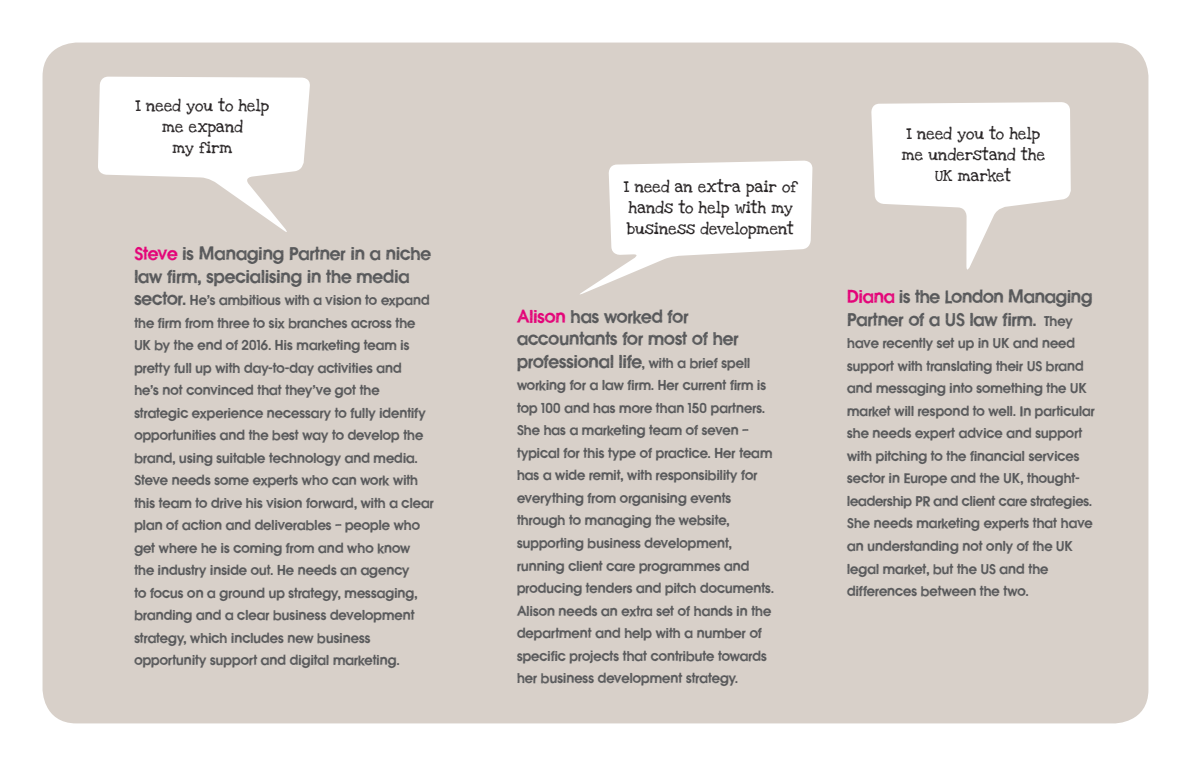
<style>
.page{position:relative;width:1191px;height:766px;background:#fff}
.page>*{position:absolute;margin:0;border:0;box-sizing:border-box;transform-origin:0 0}
.t1{font:19.5px/22.5px "Fat Bat Alt";color:#57585a}
.t2{font:15px/22.5px "Fat Bat Alt";letter-spacing:.005em;color:#57585a}
.t3{font:12px/21px "Love Ya Like A Sister";letter-spacing:.005em;color:#231f20;text-align:center}
.s1{color:#e40278}
.s2{font-size:19.5px}
.s3{font-size:15px}
</style>
<div class="page">
<div style="left:43px;top:43px;width:1105px;height:680px;background:#d8d0c9;border-radius:34px"></div>
<svg style="left:98px;top:77px;width:212px;height:155px"></svg>
<svg style="left:580px;top:160px;width:232px;height:135px"></svg>
<svg style="left:871px;top:102px;width:199px;height:168px"></svg>
<p class="t3" style="left:136px;top:96px;width:135px">I need you to help me expand<br>my firm</p>
<p class="t1" style="left:134px;top:242px;width:298px"><span class="s1">Steve</span> is Managing Partner in a niche law firm, specialising in the media</p>
<p class="t2" style="left:134px;top:289px;width:301px"><span class="s2">sector.</span> He’s ambitious with a vision to expand the firm from three to six branches across the UK by the end of 2016. His marketing team is pretty full up with day-to-day activities and<br>he’s not convinced that they’ve got the strategic experience necessary to fully identify opportunities and the best way to develop the brand, using suitable technology and media.<br>Steve needs some experts who can work with this team to drive his vision forward, with a clear plan of action and deliverables – people who get where he is coming from and who know the industry inside out. He needs an agency<br>to focus on a ground up strategy, messaging, branding and a clear business development strategy, which includes new business opportunity support and digital marketing.</p>
<p class="t3" style="left:624px;top:177px;width:174px;text-align:left">I need an extra pair of hands to help with my business development</p>
<p class="t1" style="left:517px;top:305px;width:235px"><span class="s1">Alison</span> has worked for accountants for most of her professional life<span class="s3">, with a brief spell</span></p>
<p class="t2" style="left:517px;top:374px;width:258px">working for a law firm. Her current firm is top 100 and has more than 150 partners.<br>She has a marketing team of seven – typical for this type of practice. Her team has a wide remit, with responsibility for everything from organising events through to managing the website, supporting business development, running client care programmes and producing tenders and pitch documents.<br>Alison needs an extra set of hands in the department and help with a number of specific projects that contribute towards her business development strategy.</p>
<p class="t3" style="left:902px;top:124px;width:145px">I need you to help me understand the<br>UK market</p>
<p class="t1" style="left:847px;top:285px;width:247px"><span class="s1">Diana</span> is the London Managing<br>Partner of a US law firm. <span class="s3">They</span></p>
<p class="t2" style="left:847px;top:332px;width:249px">have recently set up in UK and need support with translating their US brand and messaging into something the UK market will respond to well. In particular she needs expert advice and support with pitching to the financial services sector in Europe and the UK, thought&shy;leadership PR and client care strategies.<br>She needs marketing experts that have an understanding not only of the UK legal market, but the US and the differences between the two.</p>
</div>
